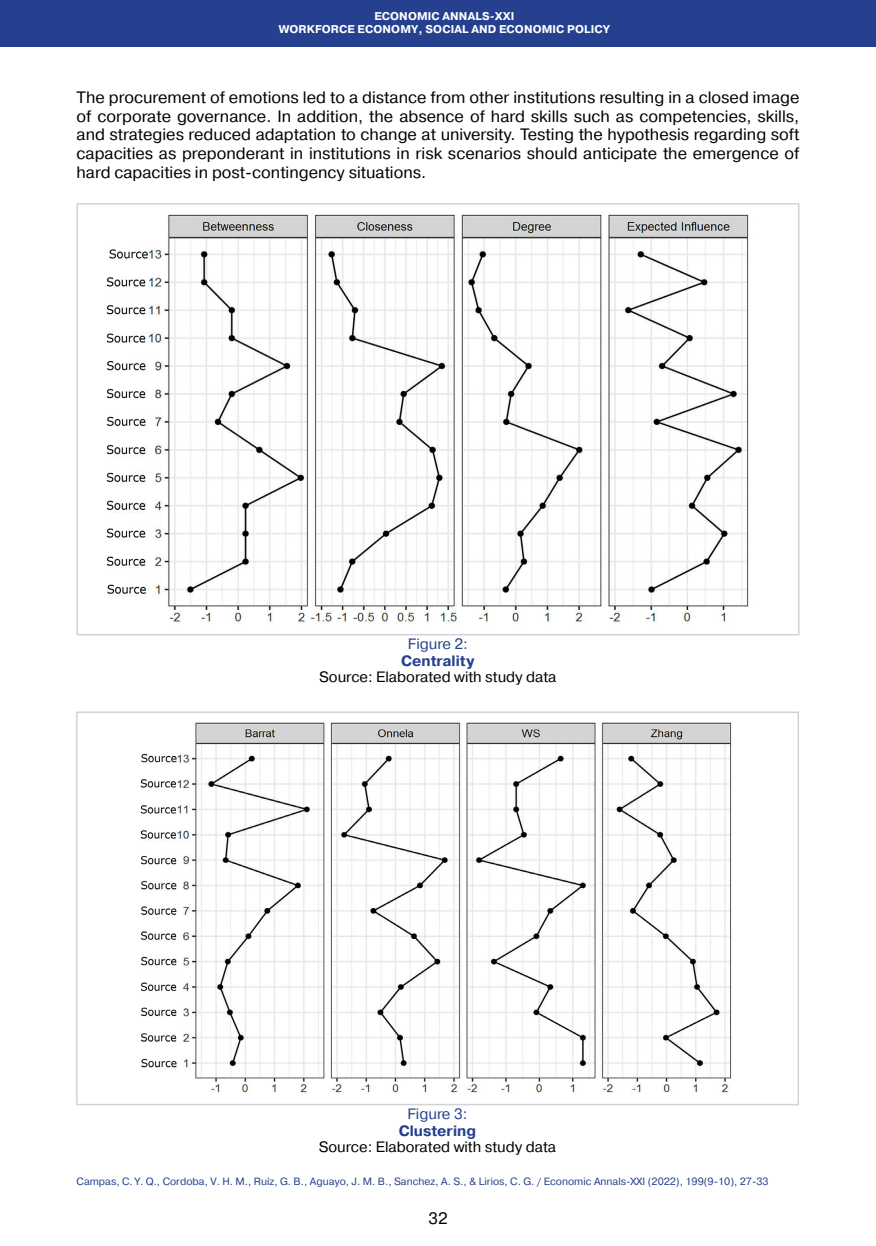
<style>
.page{position:relative;width:876px;height:1246px;background:#fff}
.page>*{position:absolute;margin:0;border:0;box-sizing:border-box;transform-origin:0 0}
.Абзац_2019{font:16.5px/18.8px "Pragmatica";color:#000;text-align:justify}
.Таблицы__рисунки__по{font:15px "Pragmatica";color:#000}
.Таблицы___рисунки_ша{font:700 15px "Pragmatica";color:#25408f}
.Таблицы__рисунки__по-2{font:15px "Pragmatica";color:#25408f}
.Посада_2016{font:700 11.25px "Pragmatica";letter-spacing:.01em;color:#fff}
.Нижний_колонтитул_20{font:10.5px "Pragmatica";color:#25408f}
</style>
<div class="page">
<div style="left:0;top:0;width:876px;height:47px;background:#25408f"></div>
<img style="left:106px;top:214px;width:643px;height:410px">
<div style="left:77px;top:203px;width:722px;height:432px;border:2px solid #d1d3d4"></div>
<img style="left:140px;top:722px;width:592px;height:371px">
<div style="left:76px;top:711px;width:723px;height:394px;border:2px solid #d1d3d4"></div>
<p class="Посада_2016" style="left:374px;top:9px;width:142px">ECONOMIC ANNALS-XXI</p>
<p class="Посада_2016" style="left:279px;top:22px;width:333px">WORKFORCE ECONOMY, SOCIAL AND ECONOMIC POLICY</p>
<p class="Абзац_2019" style="left:77px;top:88px;width:724px">The procurement of emotions led to a distance from other institutions resulting in a closed image of corporate governance. In addition, the absence of hard skills such as competencies, skills, and strategies reduced adaptation to change at university. Testing the hypothesis regarding soft capacities as preponderant in institutions in risk scenarios should anticipate the emergence of hard capacities in post-contingency situations.</p>
<p class="Таблицы__рисунки__по-2" style="left:408px;top:635px;width:61px">Figure 2:</p>
<p class="Таблицы___рисунки_ша" style="left:401px;top:651px;width:75px">Centrality</p>
<p class="Таблицы__рисунки__по" style="left:319px;top:668px;width:239px">Source: Elaborated with study data</p>
<p class="Таблицы__рисунки__по-2" style="left:407px;top:1105px;width:61px">Figure 3:</p>
<p class="Таблицы___рисунки_ша" style="left:399px;top:1121px;width:79px">Clustering</p>
<p class="Таблицы__рисунки__по" style="left:319px;top:1138px;width:239px">Source: Elaborated with study data</p>
<p class="Нижний_колонтитул_20" style="left:77px;top:1174px;width:694px">Campas, C. Y. Q., Cordoba, V. H. M., Ruíz, G. B., Aguayo, J. M. B., Sanchez, A. S., &amp; Lirios, C. G. / Economic Annals-XXI (2022), 199(9-10), 27-33</p>
<p class="Абзац_2019" style="left:428px;top:1210px;width:21px">32</p>
</div>
